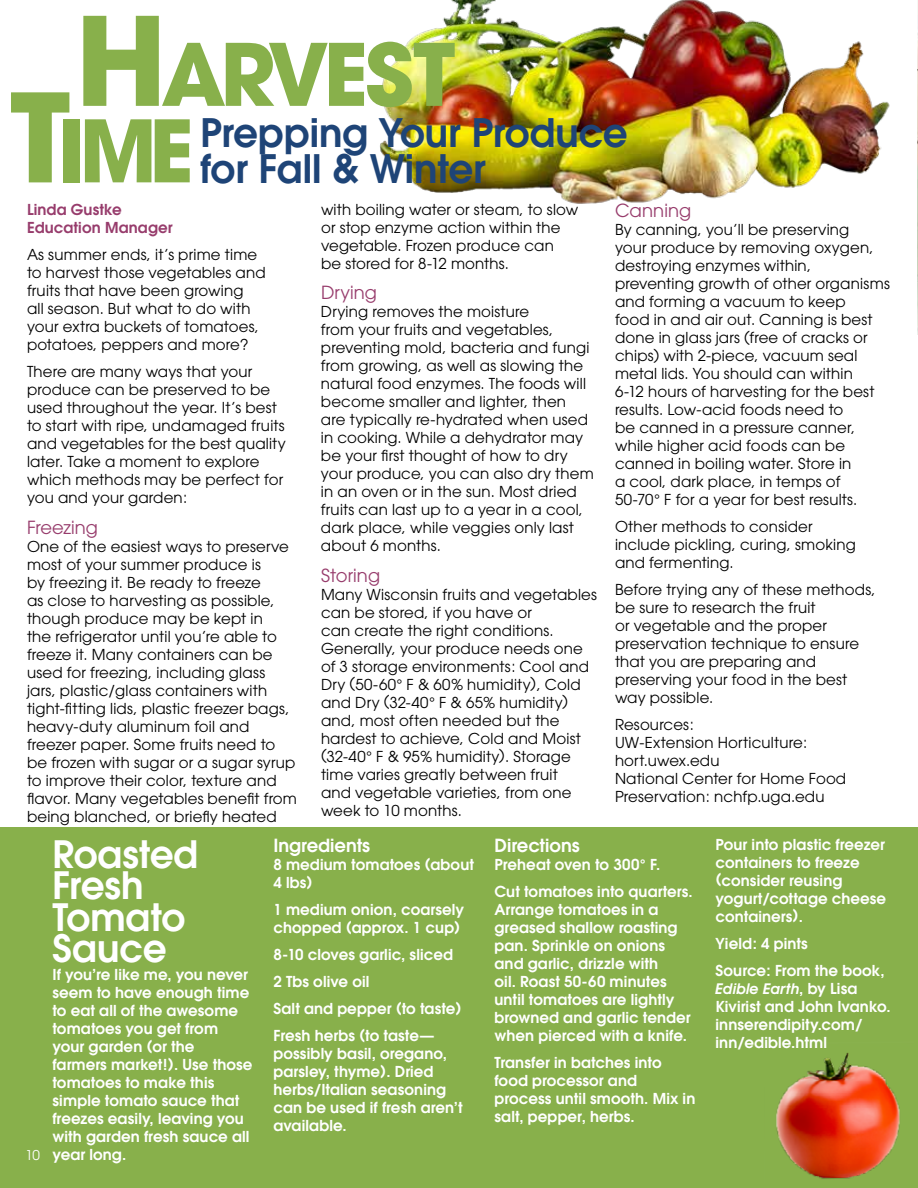
<style>
.page{position:relative;width:918px;height:1188px;background:#fff}
.page>*{position:absolute;margin:0;border:0;box-sizing:border-box;transform-origin:0 0}
.t1{font:700 85.2px/76.5px "Avant Garde";letter-spacing:-.065em;color:#88b04b}
.t2{font:600 39px/36px "Avant Garde";letter-spacing:-.005em;color:#1e4477}
.t3{font:600 37.5px/31.5px "Avant Garde";letter-spacing:-.005em;color:#fff}
.t4{font:18px "Avant Garde";letter-spacing:.005em;color:#973c6c}
.t5{font:600 18px "Avant Garde";color:#fff}
.t6{font:15px/18px "Avant Garde";letter-spacing:.01em;color:#000}
.t7{font:600 15px/18px "Avant Garde";letter-spacing:.005em;color:#fff}
.t8{font:600 15px/18px "Avant Garde";letter-spacing:.01em;color:#973c6c}
.t9{font:italic 600 15px "Avant Garde IT Cby BT";letter-spacing:.005em;color:#fff}
.t10{font:13.5px "Avant Garde";color:#fff}
.s1{font-size:121.65px}
.s2{font-family:"Avant Garde";font-style:normal}
</style>
<div class="page">
<div style="left:0;top:827px;width:918px;height:361px;background:#88b04b"></div>
<img style="left:380px;top:0;width:510px;height:204px">
<img style="left:917px;top:0;width:1px;height:335px">
<img style="left:776px;top:1052px;width:124px;height:127px">
<h1 class="t1" style="left:10px;top:36px;width:446px;text-indent:65px"><span class="s1">H</span>ARVEST<br><span class="s1">T</span>IME</h1>
<p class="t8" style="left:27px;top:200px;width:147px">Linda Gustke<br>Education Manager</p>
<p class="t6" style="left:27px;top:246px;width:240px">As summer ends, it’s prime time to harvest those vegetables and fruits that have been growing<br>all season. But what to do with your extra buckets of tomatoes, potatoes, peppers and more?</p>
<p class="t6" style="left:27px;top:363px;width:260px">There are many ways that your produce can be preserved to be used throughout the year. It’s best to start with ripe, undamaged fruits and vegetables for the best quality later. Take a moment to explore which methods may be perfect for you and your garden:</p>
<p class="t4" style="left:27px;top:517px;width:73px">Freezing</p>
<p class="t6" style="left:27px;top:537px;width:272px">One of the easiest ways to preserve most of your summer produce is<br>by freezing it. Be ready to freeze<br>as close to harvesting as possible, though produce may be kept in<br>the refrigerator until you’re able to freeze it. Many containers can be used for freezing, including glass jars, plastic/glass containers with tight-fitting lids, plastic freezer bags, heavy-duty aluminum foil and freezer paper. Some fruits need to be frozen with sugar or a sugar syrup to improve their color, texture and flavor. Many vegetables benefit from being blanched, or briefly heated</p>
<h2 class="t2" style="left:200px;top:114px;width:429px">Prepping Your Produce for Fall &amp; Winter</h2>
<p class="t4" style="left:615px;top:200px;width:78px">Canning</p>
<p class="t6" style="left:615px;top:221px;width:276px">By canning, you’ll be preserving<br>your produce by removing oxygen, destroying enzymes within, preventing growth of other organisms and forming a vacuum to keep<br>food in and air out. Canning is best done in glass jars (free of cracks or chips) with 2-piece, vacuum seal metal lids. You should can within<br>6-12 hours of harvesting for the best results. Low-acid foods need to<br>be canned in a pressure canner, while higher acid foods can be canned in boiling water. Store in<br>a cool, dark place, in temps of<br>50-70° F for a year for best results.</p>
<p class="t6" style="left:615px;top:518px;width:242px">Other methods to consider include pickling, curing, smoking and fermenting.</p>
<p class="t6" style="left:615px;top:581px;width:262px">Before trying any of these methods, be sure to research the fruit<br>or vegetable and the proper preservation technique to ensure that you are preparing and preserving your food in the best way possible.</p>
<p class="t6" style="left:615px;top:716px;width:233px">Resources:<br>UW-Extension Horticulture: hort.uwex.edu<br>National Center for Home Food<br>Preservation: nchfp.uga.edu</p>
<p class="t6" style="left:321px;top:200px;width:259px">with boiling water or steam, to slow or stop enzyme action within the vegetable. Frozen produce can<br>be stored for 8-12 months.</p>
<p class="t4" style="left:321px;top:282px;width:58px">Drying</p>
<p class="t6" style="left:321px;top:303px;width:274px">Drying removes the moisture<br>from your fruits and vegetables, preventing mold, bacteria and fungi from growing, as well as slowing the natural food enzymes. The foods will become smaller and lighter, then are typically re-hydrated when used in cooking. While a dehydrator may be your first thought of how to dry your produce, you can also dry them in an oven or in the sun. Most dried fruits can last up to a year in a cool, dark place, while veggies only last about 6 months.</p>
<p class="t4" style="left:321px;top:565px;width:61px">Storing</p>
<p class="t6" style="left:321px;top:585px;width:277px">Many Wisconsin fruits and vegetables can be stored, if you have or<br>can create the right conditions.<br>Generally, your produce needs one of 3 storage environments: Cool and<br>Dry (50-60° F &amp; 60% humidity), Cold and Dry (32-40° F &amp; 65% humidity) and, most often needed but the hardest to achieve, Cold and Moist (32-40° F &amp; 95% humidity). Storage time varies greatly between fruit<br>and vegetable varieties, from one week to 10 months.</p>
<p class="t10" style="left:26px;top:1147px;width:16px">10</p>
<h3 class="t3" style="left:52px;top:838px;width:147px">Roasted<br>Fresh<br>Tomato<br>Sauce</h3>
<p class="t7" style="left:52px;top:966px;width:202px">If you’re like me, you never seem to have enough time to eat all of the awesome tomatoes you get from your garden (or the farmers market!). Use those tomatoes to make this simple tomato sauce that freezes easily, leaving you with garden fresh sauce all year long.</p>
<p class="t5" style="left:273px;top:834px;width:98px">Ingredients</p>
<p class="t7" style="left:273px;top:855px;width:202px">8 medium tomatoes (about<br>4 lbs)</p>
<p class="t7" style="left:273px;top:900px;width:192px">1 medium onion, coarsely chopped (approx. 1 cup)</p>
<p class="t7" style="left:273px;top:941px;width:189px;line-height:27px">8-10 cloves garlic, sliced<br>2 Tbs olive oil<br>Salt and pepper (to taste)<br>Fresh herbs (to taste—</p>
<p class="t7" style="left:273px;top:1044px;width:191px">possibly basil, oregano, parsley, thyme). Dried herbs/Italian seasoning can be used if fresh aren’t available.</p>
<p class="t5" style="left:494px;top:834px;width:87px">Directions</p>
<p class="t7" style="left:494px;top:851px;width:200px;line-height:27px">Preheat oven to 300° F.<br>Cut tomatoes into quarters.</p>
<p class="t7" style="left:494px;top:900px;width:198px">Arrange tomatoes in a greased shallow roasting pan. Sprinkle on onions and garlic, drizzle with<br>oil. Roast 50-60 minutes until tomatoes are lightly browned and garlic tender when pierced with a knife.</p>
<p class="t7" style="left:494px;top:1053px;width:202px">Transfer in batches into food processor and process until smooth. Mix in salt, pepper, herbs.</p>
<p class="t7" style="left:716px;top:835px;width:172px">Pour into plastic freezer containers to freeze (consider reusing yogurt/cottage cheese containers).</p>
<p class="t7" style="left:716px;top:930px;width:171px;line-height:27px">Yield: 4 pints<br>Source: From the book,</p>
<p class="t9" style="left:716px;top:979px;width:143px">Edible Earth<span class="s2">, by Lisa</span></p>
<p class="t7" style="left:716px;top:997px;width:177px">Kivirist and John Ivanko. innserendipity.com/ inn/edible.html</p>
</div>
